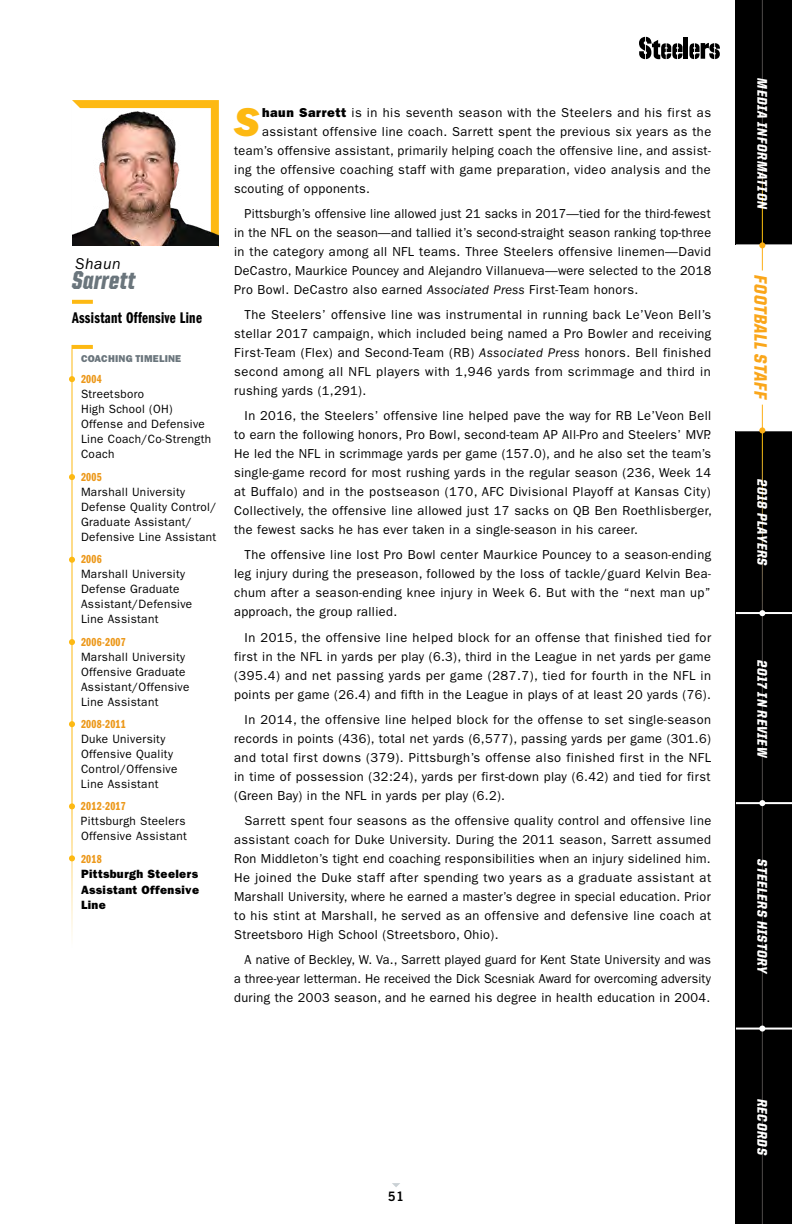
<style>
.page{position:relative;width:792px;height:1224px;background:#fff}
.page>*{position:absolute;margin:0;border:0;box-sizing:border-box;transform-origin:0 0}
.t1{font:41.4px "ITC Franklin Gothic Std Hvy It";color:#fdb913}
.t2{font:900 26px "United Italic Cond";letter-spacing:.015em;color:#6a757c}
.t3{font:900 18px "United Italic Semi Cond";color:#faa61a}
.t4{font:16px "ITC Franklin Gothic Std Dm Cp";letter-spacing:.02em;color:#000}
.t5{font:italic 16px "ITC Franklin Gothic Std";letter-spacing:.035em;color:#000}
.t6{font:900 14px "United Italic Semi Cond";letter-spacing:.025em;color:#fff}
.t7{font:13px/19px "ITC Franklin Gothic Std";letter-spacing:.03em;color:#000;text-align:justify}
.t8{font:13px/19px "ITC Franklin Gothic Std";letter-spacing:.03em;color:#000;text-align:justify;scale:.96 1}
.t9{font:13px "Trade Gothic LT Std Bd 2";color:#000}
.t10{font:12px/15px "ITC Franklin Gothic Std";letter-spacing:.03em;color:#000}
.t11{font:12px "ITC Franklin Gothic Std Dm Cp";letter-spacing:.02em;color:#ec981a}
.t12{font:12px/16.4px "ITC Franklin Gothic Std Hvy";letter-spacing:.03em;color:#000}
.t13{font:10px "ITC Franklin Gothic Std Hvy";letter-spacing:.02em;color:#6a757c}
.s1{font-family:"ITC Franklin Gothic Std Hvy"}
.s2{font-style:italic}
</style>
<div class="page">
<svg style="left:72px;top:100px;width:147px;height:147px"></svg>
<img style="left:72px;top:104px;width:147px;height:141px">
<svg style="left:72px;top:300px;width:21px;height:4px"></svg>
<svg style="left:73px;top:345px;width:20px;height:4px"></svg>
<hr style="left:72px;top:345px;width:1px;height:616px;background:#fdb913">
<svg style="left:69px;top:376px;width:6px;height:6px"></svg>
<svg style="left:69px;top:474px;width:6px;height:6px"></svg>
<svg style="left:69px;top:557px;width:6px;height:6px"></svg>
<svg style="left:69px;top:639px;width:6px;height:6px"></svg>
<svg style="left:69px;top:721px;width:6px;height:6px"></svg>
<svg style="left:69px;top:803px;width:6px;height:6px"></svg>
<svg style="left:69px;top:855px;width:6px;height:6px"></svg>
<div style="left:736px;top:0;width:56px;height:1224px;background:#000"></div>
<hr style="left:762px;top:0;width:1px;height:246px;background:#fff">
<div style="left:735px;top:245px;width:57px;height:185px;background:#fff"></div>
<hr style="left:762px;top:431px;width:1px;height:793px;background:#fff">
<hr style="left:736px;top:429px;width:56px;height:2px;background:#fff">
<hr style="left:736px;top:244px;width:56px;height:2px;background:#fff">
<hr style="left:736px;top:612px;width:56px;height:2px;background:#fff">
<hr style="left:736px;top:802px;width:56px;height:2px;background:#fff">
<hr style="left:736px;top:1028px;width:56px;height:2px;background:#fff">
<svg style="left:759px;top:1026px;width:6px;height:6px"></svg>
<svg style="left:392px;top:1183px;width:8px;height:4px"></svg>
<hr style="left:684px;top:37px;width:4px;height:22px;background:#000">
<svg style="left:639px;top:37px;width:44px;height:22px"></svg>
<svg style="left:689px;top:43px;width:31px;height:16px"></svg>
<svg style="left:759px;top:800px;width:6px;height:6px"></svg>
<svg style="left:759px;top:610px;width:6px;height:6px"></svg>
<svg style="left:759px;top:242px;width:6px;height:29px"></svg>
<svg style="left:759px;top:405px;width:6px;height:28px"></svg>
<p class="t5" style="left:76px;top:255px;width:47px">Shaun</p>
<h2 class="t2" style="left:72px;top:267px;width:65px">Sarrett</h2>
<p class="t4" style="left:72px;top:309px;width:131px">Assistant Offensive Line</p>
<p class="t13" style="left:81px;top:353px;width:102px">COACHING TIMELINE</p>
<p class="t11" style="left:81px;top:373px;width:22px">2004</p>
<p class="t10" style="left:81px;top:387px;width:132px">Streetsboro<br>High School (OH)<br>Offense and Defensive<br>Line Coach/Co-Strength<br>Coach</p>
<p class="t11" style="left:81px;top:470px;width:22px">2005</p>
<p class="t10" style="left:81px;top:484px;width:137px">Marshall University<br>Defense Quality Control/<br>Graduate Assistant/<br>Defensive Line Assistant</p>
<p class="t11" style="left:81px;top:553px;width:22px">2006</p>
<p class="t10" style="left:81px;top:567px;width:113px">Marshall University<br>Defense Graduate<br>Assistant/Defensive<br>Line Assistant</p>
<p class="t11" style="left:81px;top:635px;width:46px">2006-2007</p>
<p class="t10" style="left:81px;top:649px;width:110px">Marshall University<br>Offensive Graduate<br>Assistant/Offensive<br>Line Assistant</p>
<p class="t11" style="left:81px;top:717px;width:46px">2008-2011</p>
<p class="t10" style="left:81px;top:732px;width:98px">Duke University<br>Offensive Quality<br>Control/Offensive<br>Line Assistant</p>
<p class="t11" style="left:81px;top:800px;width:46px">2012-2017</p>
<p class="t10" style="left:81px;top:814px;width:107px">Pittsburgh Steelers<br>Offensive Assistant</p>
<p class="t11" style="left:81px;top:852px;width:22px">2018</p>
<p class="t12" style="left:81px;top:866px;width:120px">Pittsburgh Steelers<br>Assistant Offensive</p>
<p class="t12" style="left:81px;top:897px;width:26px">Line</p>
<h1 class="t1" style="left:234px;top:98px;width:27px">S</h1>
<p class="t7" style="left:262px;top:103px;width:451px"><span class="s1">haun Sarrett</span> is in his seventh season with the Steelers and his first as</p>
<p class="t7" style="left:262px;top:122px;width:451px">assistant offensive line coach. Sarrett spent the previous six years as the</p>
<p class="t7" style="left:234px;top:141px;width:478px">team’s offensive assistant, primarily helping coach the offensive line, and assist-</p>
<p class="t7" style="left:234px;top:160px;width:478px">ing the offensive coaching staff with game preparation, video analysis and the</p>
<p class="t7" style="left:234px;top:179px;width:137px">scouting of opponents.</p>
<p class="t8" style="left:234px;top:204px;width:498px;text-indent:10px">Pittsburgh’s offensive line allowed just 21 sacks in 2017—tied for the third-fewest in the NFL on the season—and tallied it’s second-straight season ranking top-three in the category among all NFL teams. Three Steelers offensive linemen—David DeCastro, Maurkice Pouncey and Alejandro Villanueva—were selected to the 2018<br>Pro Bowl. DeCastro also earned <span class="s2">Associated Press</span> First-Team honors.</p>
<p class="t7" style="left:234px;top:305px;width:479px;text-indent:10px">The Steelers’ offensive line was instrumental in running back Le’Veon Bell’s stellar 2017 campaign, which included being named a Pro Bowler and receiving First-Team (Flex) and Second-Team (RB) <span class="s2">Associated Press</span> honors. Bell finished second among all NFL players with 1,946 yards from scrimmage and third in rushing yards (1,291).</p>
<p class="t7" style="left:234px;top:406px;width:479px;text-indent:10px">In 2016, the Steelers’ offensive line helped pave the way for RB Le’Veon Bell to earn the following honors, Pro Bowl, second-team AP All-Pro and Steelers’ MVP.<br>He led the NFL in scrimmage yards per game (157.0), and he also set the team’s single-game record for most rushing yards in the regular season (236, Week 14 at Buffalo) and in the postseason (170, AFC Divisional Playoff at Kansas City)<br>Collectively, the offensive line allowed just 17 sacks on QB Ben Roethlisberger, the fewest sacks he has ever taken in a single-season in his career.</p>
<p class="t7" style="left:234px;top:546px;width:479px;text-indent:10px">The offensive line lost Pro Bowl center Maurkice Pouncey to a season-ending leg injury during the preseason, followed by the loss of tackle/guard Kelvin Bea&shy;chum after a season-ending knee injury in Week 6. But with the “next man up” approach, the group rallied.</p>
<p class="t7" style="left:234px;top:628px;width:479px;text-indent:10px">In 2015, the offensive line helped block for an offense that finished tied for first in the NFL in yards per play (6.3), third in the League in net yards per game (395.4) and net passing yards per game (287.7), tied for fourth in the NFL in points per game (26.4) and fifth in the League in plays of at least 20 yards (76).</p>
<p class="t7" style="left:234px;top:710px;width:479px;text-indent:10px">In 2014, the offensive line helped block for the offense to set single-season records in points (436), total net yards (6,577), passing yards per game (301.6) and total first downs (379). Pittsburgh’s offense also finished first in the NFL in time of possession (32:24), yards per first-down play (6.42) and tied for first (Green Bay) in the NFL in yards per play (6.2).</p>
<p class="t7" style="left:234px;top:811px;width:479px;text-indent:10px">Sarrett spent four seasons as the offensive quality control and offensive line assistant coach for Duke University. During the 2011 season, Sarrett assumed Ron Middleton’s tight end coaching responsibilities when an injury sidelined him.<br>He joined the Duke staff after spending two years as a graduate assistant at Marshall University, where he earned a master’s degree in special education. Prior to his stint at Marshall, he served as an offensive and defensive line coach at Streetsboro High School (Streetsboro, Ohio).</p>
<p class="t8" style="left:234px;top:950px;width:498px;text-indent:10px">A native of Beckley, W. Va., Sarrett played guard for Kent State University and was a three-year letterman. He received the Dick Scesniak Award for overcoming adversity during the 2003 season, and he earned his degree in health education in 2004.</p>
<p class="t9" style="left:388px;top:1189px;width:18px">51</p>
<p class="t6" style="left:770px;top:78px;width:132px;rotate:90deg">MEDIA INFORMATION</p>
<h3 class="t3" style="left:770px;top:275px;width:126px;rotate:90deg">FOOTBALL STAFF</h3>
<p class="t6" style="left:770px;top:479px;width:88px;rotate:90deg">2018 PLAYERS</p>
<p class="t6" style="left:770px;top:660px;width:99px;rotate:90deg">2017 IN REVIEW</p>
<p class="t6" style="left:770px;top:859px;width:117px;rotate:90deg">STEELERS HISTORY</p>
<p class="t6" style="left:770px;top:1099px;width:58px;rotate:90deg">RECORDS</p>
</div>
